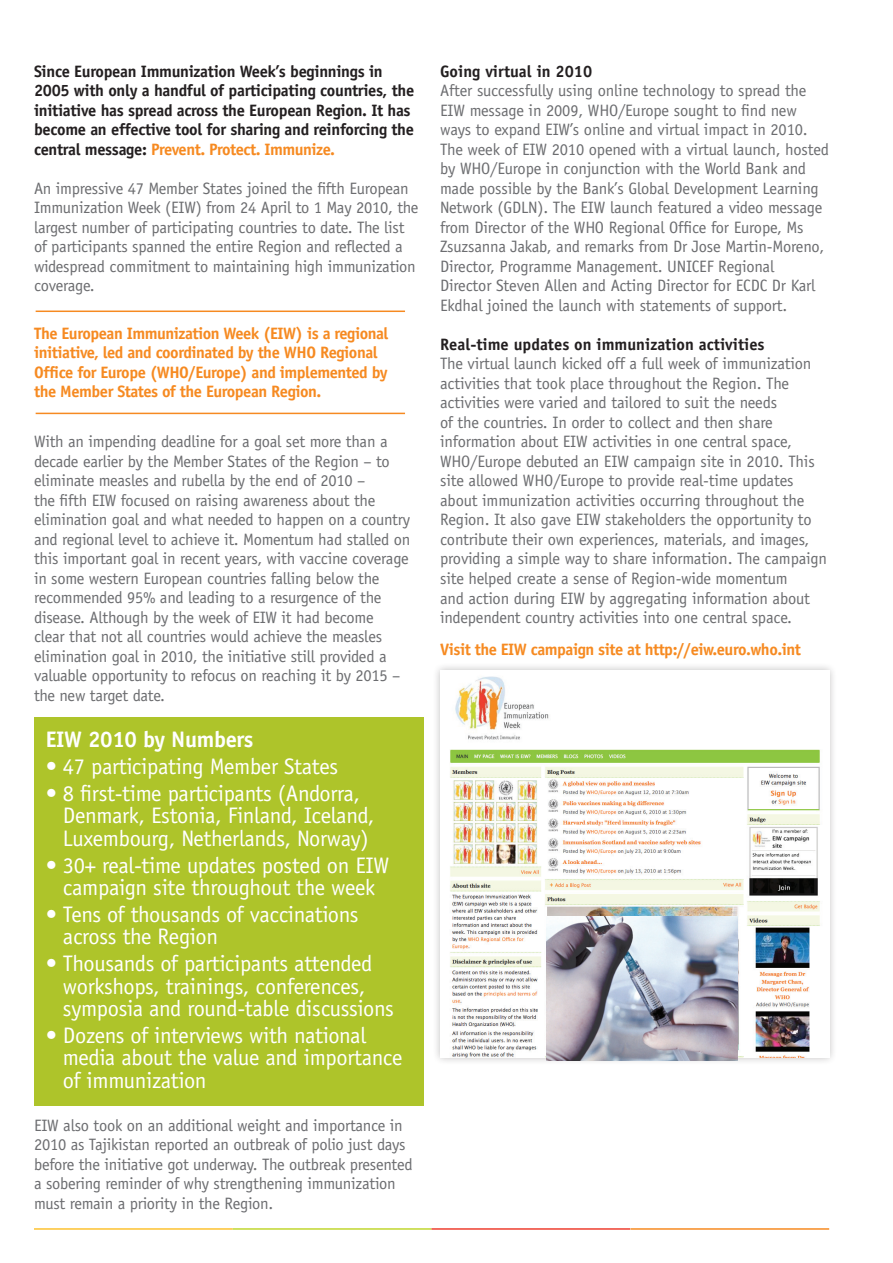
<style>
.page{position:relative;width:893px;height:1263px;background:#fff}
.page>*{position:absolute;margin:0;border:0;box-sizing:border-box;transform-origin:0 0}
.t1{font:22.5px/22.5px "Officina Sans";letter-spacing:-.015em;color:#fff}
.t2{font:700 22.5px "Officina Sans";letter-spacing:-.015em;color:#fff}
.t3{font:16.5px/19.5px "Officina Sans";letter-spacing:-.015em;color:#6c6d70}
.t4{font:700 16.5px/19.5px "Officina Sans";letter-spacing:-.02em;color:#231f20}
.t5{font:700 16.5px/19.5px "Officina Sans";letter-spacing:-.03em;color:#f68a21}
.t6{font:700 16.5px "Officina Sans";color:#231f20}
.s1{color:#f68a21}
</style>
<div class="page">
<div style="left:34px;top:717px;width:389px;height:389px;background:#aec42a"></div>
<hr style="left:34px;top:1228px;width:199px;height:2px;background:#fdc230">
<hr style="left:233px;top:1228px;width:198px;height:2px;background:#c1d62f">
<hr style="left:431px;top:1228px;width:199px;height:2px;background:#ee3e2f">
<hr style="left:630px;top:1228px;width:199px;height:2px;background:#f68a21">
<hr style="left:36px;top:413px;width:369px;height:1px;background:#f68a21">
<hr style="left:36px;top:311px;width:369px;height:1px;background:#f68a21">
<div style="left:432px;top:662px;width:405px;height:404px;background:#231f20;opacity:.3"></div>
<img style="left:450px;top:677px;width:370px;height:381px">
<img style="left:546px;top:916px;width:192px;height:145px">
<p class="t4" style="left:34px;top:61px;width:382px">Since European Immunization Week’s beginnings in 2005 with only a handful of participating countries, the initiative has spread across the European Region. It has become an effective tool for sharing and reinforcing the central message: <span class="s1">Prevent. Protect. Immunize.</span></p>
<p class="t3" style="left:34px;top:178px;width:386px">An impressive 47 Member States joined the fifth European Immunization Week (EIW) from 24 April to 1 May 2010, the largest number of participating countries to date. The list of participants spanned the entire Region and reflected a widespread commitment to maintaining high immunization coverage.</p>
<p class="t5" style="left:34px;top:323px;width:356px">The European Immunization Week (EIW) is a regional initiative, led and coordinated by the WHO Regional Office for Europe (WHO/Europe) and implemented by the Member States of the European Region.</p>
<p class="t3" style="left:34px;top:432px;width:378px">With an impending deadline for a goal set more than a decade earlier by the Member States of the Region – to eliminate measles and rubella by the end of 2010 –<br>the fifth EIW focused on raising awareness about the elimination goal and what needed to happen on a country and regional level to achieve it. Momentum had stalled on this important goal in recent years, with vaccine coverage in some western European countries falling below the recommended 95% and leading to a resurgence of the disease. Although by the week of EIW it had become<br>clear that not all countries would achieve the measles elimination goal in 2010, the initiative still provided a valuable opportunity to refocus on reaching it by 2015 – the new target date.</p>
<h1 class="t2" style="left:46px;top:726px;width:209px">EIW 2010 by Numbers</h1>
<h1 class="t1" style="left:46px;top:755px;width:294px">• 47 participating Member States</h1>
<h1 class="t1" style="left:63px;top:782px;width:313px;text-indent:-17px">• 8 first-time participants (Andorra,<br>Denmark, Estonia, Finland, Iceland,<br>Luxembourg, Netherlands, Norway)</h1>
<h1 class="t1" style="left:46px;top:854px;width:345px;text-align:center">• 30+ real-time updates posted on EIW campaign site throughout the week</h1>
<h1 class="t1" style="left:63px;top:903px;width:297px;text-indent:-17px">• Tens of thousands of vaccinations across the Region</h1>
<h1 class="t1" style="left:63px;top:952px;width:332px;text-indent:-17px">• Thousands of participants attended workshops, trainings, conferences, symposia and round-table discussions</h1>
<h1 class="t1" style="left:63px;top:1024px;width:341px;text-indent:-17px">• Dozens of interviews with national media about the value and importance of immunization</h1>
<p class="t3" style="left:34px;top:1115px;width:380px">EIW also took on an additional weight and importance in 2010 as Tajikistan reported an outbreak of polio just days before the initiative got underway. The outbreak presented a sobering reminder of why strengthening immunization must remain a priority in the Region.</p>
<p class="t6" style="left:440px;top:61px;width:154px">Going virtual in 2010</p>
<p class="t3" style="left:440px;top:81px;width:390px">After successfully using online technology to spread the EIW message in 2009, WHO/Europe sought to find new ways to expand EIW’s online and virtual impact in 2010.<br>The week of EIW 2010 opened with a virtual launch, hosted by WHO/Europe in conjunction with the World Bank and made possible by the Bank’s Global Development Learning Network (GDLN). The EIW launch featured a video message from Director of the WHO Regional Office for Europe, Ms Zsuzsanna Jakab, and remarks from Dr Jose Martin-Moreno, Director, Programme Management. UNICEF Regional Director Steven Allen and Acting Director for ECDC Dr Karl Ekdhal joined the launch with statements of support.</p>
<p class="t6" style="left:440px;top:334px;width:326px">Real-time updates on immunization activities</p>
<p class="t3" style="left:440px;top:354px;width:388px">The virtual launch kicked off a full week of immunization activities that took place throughout the Region. The activities were varied and tailored to suit the needs<br>of the countries. In order to collect and then share information about EIW activities in one central space, WHO/Europe debuted an EIW campaign site in 2010. This site allowed WHO/Europe to provide real-time updates about immunization activities occurring throughout the Region. It also gave EIW stakeholders the opportunity to contribute their own experiences, materials, and images, providing a simple way to share information. The campaign site helped create a sense of Region-wide momentum<br>and action during EIW by aggregating information about independent country activities into one central space.</p>
<p class="t5" style="left:440px;top:640px;width:362px">Visit the EIW campaign site at http://eiw.euro.who.int</p>
</div>
